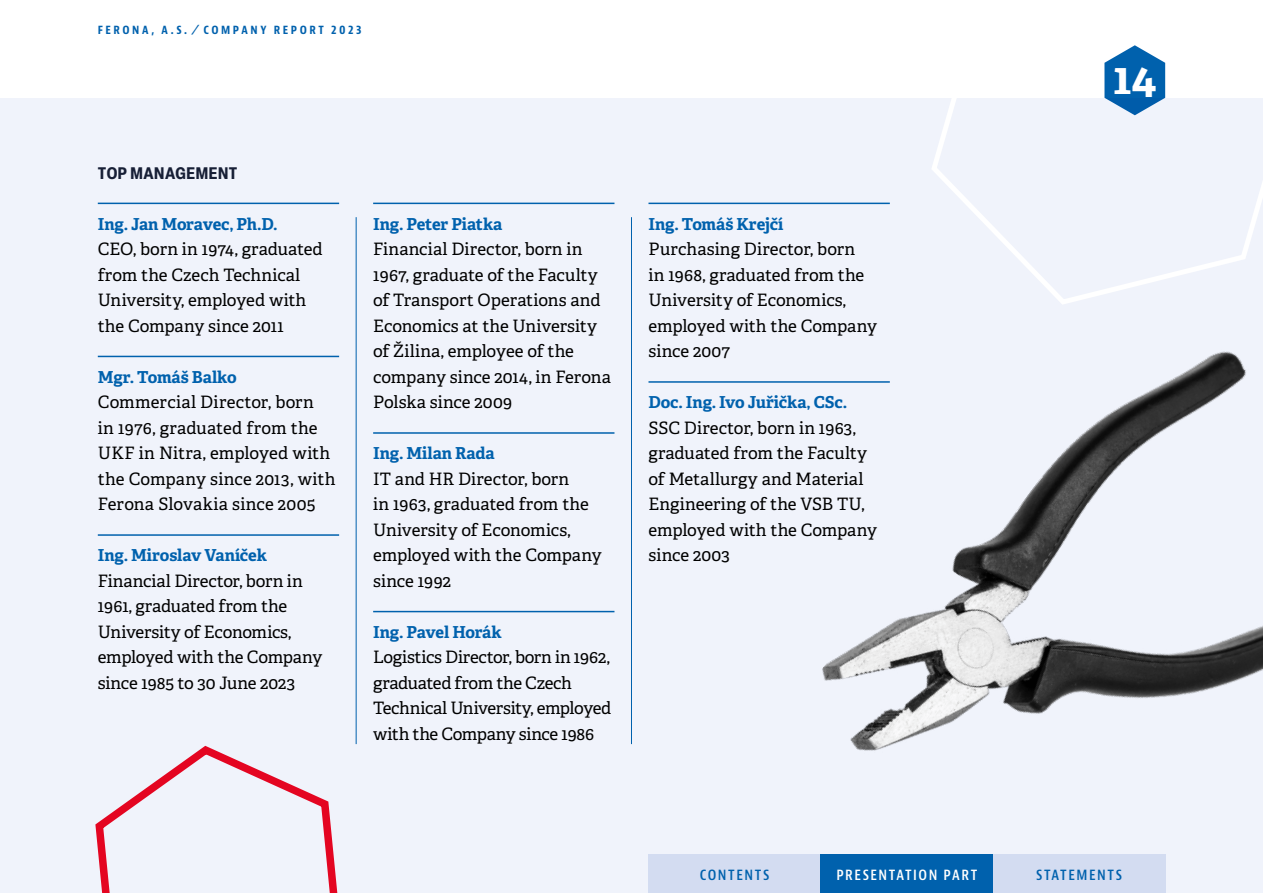
<style>
.page{position:relative;width:1263px;height:893px;background:#fff}
.page>*{position:absolute;margin:0;border:0;box-sizing:border-box;transform-origin:0 0}
.t1{font:700 45px "Adelle";color:#fff}
.t2{font:17.1px/25.5px "Adelle";letter-spacing:-.005em;color:#000}
.t3{font:700 16.5px "Adelle";letter-spacing:-.005em;color:#0061ad}
.t4{font:700 condensed 16.5px "Elza";letter-spacing:.035em;color:#171f36}
.t5{font:600 condensed 15px "Bernina Sans";letter-spacing:.1em;color:#0061ad}
.t6{font:600 condensed 15px "Bernina Sans";letter-spacing:.1em;color:#fff}
.t7{font:700 condensed 12px "Bernina Sans";letter-spacing:.21em;color:#0061ad}
</style>
<div class="page">
<div style="left:0;top:98px;width:1263px;height:795px;background:#f0f3fb"></div>
<div style="left:648px;top:855px;width:173px;height:38px;background:#d3dcf1"></div>
<hr style="left:98px;top:203px;width:241px;height:1px;background:#0061ad">
<hr style="left:98px;top:356px;width:241px;height:1px;background:#0061ad">
<hr style="left:98px;top:534px;width:241px;height:2px;background:#0061ad">
<hr style="left:373px;top:203px;width:241px;height:1px;background:#0061ad">
<hr style="left:373px;top:432px;width:241px;height:2px;background:#0061ad">
<hr style="left:373px;top:611px;width:241px;height:1px;background:#0061ad">
<hr style="left:648px;top:203px;width:242px;height:1px;background:#0061ad">
<hr style="left:648px;top:381px;width:242px;height:2px;background:#0061ad">
<hr style="left:356px;top:217px;width:1px;height:527px;background:#0061ad">
<hr style="left:631px;top:217px;width:1px;height:527px;background:#0061ad">
<svg style="left:95px;top:745px;width:243px;height:148px"></svg>
<img style="left:793px;top:351px;width:470px;height:542px">
<svg style="left:932px;top:45px;width:331px;height:259px"></svg>
<p class="t7" style="left:98px;top:23px;width:265px">FERONA, A.S. ⁄ COMPANY REPORT 2023</p>
<p class="t4" style="left:98px;top:161px;width:141px">TOP MANAGEMENT</p>
<p class="t3" style="left:98px;top:213px;width:181px">Ing. Jan Moravec, Ph.D.</p>
<p class="t2" style="left:98px;top:237px;width:226px">CEO, born in 1974, graduated from the Czech Technical<br>University, employed with the Company since 2011</p>
<p class="t3" style="left:98px;top:366px;width:140px">Mgr. Tomáš Balko</p>
<p class="t2" style="left:98px;top:390px;width:239px">Commercial Director, born<br>in 1976, graduated from the<br>UKF in Nitra, employed with the Company since 2013, with<br>Ferona Slovakia since 2005</p>
<p class="t3" style="left:98px;top:545px;width:171px">Ing. Miroslav Vaníček</p>
<p class="t2" style="left:98px;top:568px;width:226px">Financial Director, born in<br>1961, graduated from the<br>University of Economics, employed with the Company since 1985 to 30 June 2023</p>
<p class="t3" style="left:373px;top:213px;width:131px">Ing. Peter Piatka</p>
<p class="t2" style="left:373px;top:237px;width:239px">Financial Director, born in<br>1967, graduate of the Faculty of Transport Operations and<br>Economics at the University of Žilina, employee of the company since 2014, in Ferona<br>Polska since 2009</p>
<p class="t3" style="left:373px;top:443px;width:123px">Ing. Milan Rada</p>
<p class="t2" style="left:373px;top:466px;width:230px">IT and HR Director, born<br>in 1963, graduated from the<br>University of Economics, employed with the Company since 1992</p>
<p class="t3" style="left:373px;top:621px;width:130px">Ing. Pavel Horák</p>
<p class="t2" style="left:373px;top:645px;width:240px">Logistics Director, born in 1962, graduated from the Czech<br>Technical University, employed with the Company since 1986</p>
<p class="t3" style="left:648px;top:213px;width:136px">Ing. Tomáš Krejčí</p>
<p class="t2" style="left:648px;top:237px;width:230px">Purchasing Director, born<br>in 1968, graduated from the<br>University of Economics, employed with the Company since 2007</p>
<p class="t3" style="left:648px;top:392px;width:200px">Doc. Ing. Ivo Juřička, CSc.</p>
<p class="t2" style="left:648px;top:415px;width:230px">SSC Director, born in 1963, graduated from the Faculty of Metallurgy and Material<br>Engineering of the VSB TU, employed with the Company since 2003</p>
<h1 class="t1" style="left:1113px;top:49px;width:45px">14</h1>
<p class="t5" style="left:700px;top:865px;width:71px">CONTENTS</p>
<p class="t6" style="left:836px;top:865px;width:142px">PRESENTATION PART</p>
<p class="t5" style="left:1036px;top:865px;width:87px">STATEMENTS</p>
</div>
